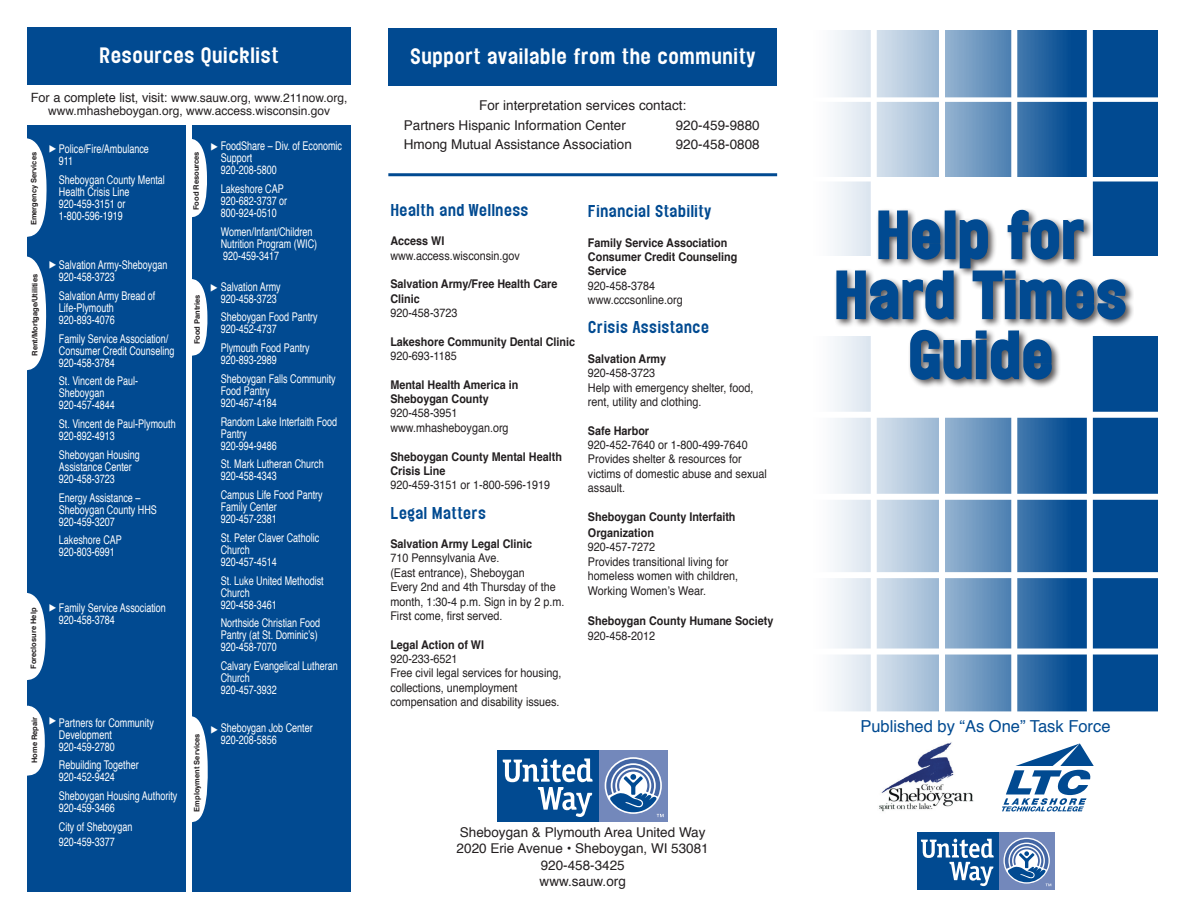
<style>
.page{position:relative;width:1188px;height:918px;background:#fff}
.page>*{position:absolute;margin:0;border:0;box-sizing:border-box;transform-origin:0 0}
.t1{font:500 57px/60px "Elephant";color:#014a91;text-align:center}
.t2{font:500 19.5px "Elephant";color:#fff}
.t3{font:16.5px "Helvetica";color:#014a91}
.t4{font:500 15px "Elephant";color:#014a91}
.t5{font:13.5px/16.5px "Helvetica";color:#231f20}
.t6{font:12px/12px "Helvetica";color:#fff;scale:.75 1}
.t7{font:12px/14.4px "Helvetica";color:#231f20;scale:.9 1}
.t8{font:700 12px/14.4px "Helvetica";color:#231f20;scale:.9 1}
.t9{font:12px/13.5px "Helvetica";color:#231f20;text-align:center}
.t10{font:700 7.5px "Helvetica";color:#231f20}
.s1{font-size:12.75px}
</style>
<div class="page">
<div style="left:388px;top:28px;width:389px;height:58px;background:#014a91"></div>
<div style="left:27px;top:27px;width:324px;height:58px;background:#014a91"></div>
<hr style="left:388px;top:173px;width:389px;height:3px;background:#014a91">
<div style="left:192px;top:125px;width:159px;height:767px;background:#014a91"></div>
<div style="left:28px;top:125px;width:158px;height:767px;background:#014a91"></div>
<div style="left:599px;top:750px;width:69px;height:72px;background:#7388bb"></div>
<div style="left:498px;top:750px;width:101px;height:72px;background:#014a91"></div>
<svg style="left:497px;top:758px;width:167px;height:64px"></svg>
<svg style="left:834px;top:30px;width:324px;height:682px;background:#628fba"></svg>
<div style="left:810px;top:97px;width:351px;height:5px;background:#fff"></div>
<div style="left:939px;top:27px;width:6px;height:691px;background:#fff"></div>
<div style="left:871px;top:27px;width:6px;height:689px;background:#fff"></div>
<div style="left:1011px;top:27px;width:6px;height:689px;background:#fff"></div>
<div style="left:1087px;top:27px;width:6px;height:690px;background:#fff"></div>
<div style="left:810px;top:412px;width:351px;height:6px;background:#fff"></div>
<div style="left:810px;top:494px;width:351px;height:6px;background:#fff"></div>
<div style="left:810px;top:177px;width:351px;height:5px;background:#fff"></div>
<div style="left:810px;top:572px;width:351px;height:6px;background:#fff"></div>
<div style="left:810px;top:649px;width:351px;height:6px;background:#fff"></div>
<div style="left:999px;top:832px;width:56px;height:58px;background:#7388bb"></div>
<div style="left:917px;top:832px;width:82px;height:58px;background:#014a91"></div>
<svg style="left:1005px;top:839px;width:46px;height:47px"></svg>
<svg style="left:921px;top:839px;width:73px;height:47px"></svg>
<div style="left:874px;top:178px;width:215px;height:236px;background:#fff"></div>
<div style="left:810px;top:256px;width:351px;height:80px;background:#fff"></div>
<div style="left:833px;top:207px;width:301px;height:182px;background:#231f20;opacity:.75"></div>
<svg style="left:835px;top:208px;width:292px;height:113px"></svg>
<svg style="left:909px;top:328px;width:144px;height:53px"></svg>
<img style="left:879px;top:742px;width:95px;height:70px">
<svg style="left:1002px;top:743px;width:92px;height:68px"></svg>
<svg style="left:27px;top:129px;width:20px;height:247px"></svg>
<svg style="left:27px;top:699px;width:18px;height:80px"></svg>
<svg style="left:27px;top:585px;width:19px;height:99px"></svg>
<svg style="left:192px;top:139px;width:15px;height:79px"></svg>
<svg style="left:192px;top:279px;width:16px;height:77px"></svg>
<svg style="left:192px;top:716px;width:16px;height:107px"></svg>
<h2 class="t2" style="left:99px;top:44px;width:181px">Resources Quicklist</h2>
<h2 class="t2" style="left:410px;top:45px;width:347px">Support available from the community</h2>
<p class="t9" style="left:31px;top:91px;width:318px"><span class="s1">For a complete list, visit:</span> www.sauw.org, www.211now.org, www.mhasheboygan.org, www.access.wisconsin.gov</p>
<p class="t10" style="left:28px;top:225px;width:75px;rotate:-90deg">Emergency Services</p>
<p class="t6" style="left:59px;top:143px;width:122px">Police/Fire/Ambulance<br>911</p>
<p class="t6" style="left:59px;top:174px;width:143px">Sheboygan County Mental<br>Health Crisis Line<br>920-459-3151 or<br>1-800-596-1919</p>
<p class="t10" style="left:29px;top:356px;width:83px;rotate:-90deg">Rent/Mortgage/Utilities</p>
<p class="t6" style="left:59px;top:259px;width:146px">Salvation Army-Sheboygan<br>920-458-3723</p>
<p class="t6" style="left:59px;top:290px;width:130px">Salvation Army Bread of<br>Life-Plymouth<br>920-893-4076</p>
<p class="t6" style="left:59px;top:333px;width:156px">Family Service Association/<br>Consumer Credit Counseling<br>920-458-3784</p>
<p class="t6" style="left:59px;top:376px;width:107px">St. Vincent de Paul-<br>Sheboygan<br>920-457-4844</p>
<p class="t6" style="left:59px;top:418px;width:157px">St. Vincent de Paul-Plymouth<br>920-892-4913</p>
<p class="t6" style="left:59px;top:449px;width:110px">Sheboygan Housing<br>Assistance Center<br>920-458-3723</p>
<p class="t6" style="left:59px;top:492px;width:132px">Energy Assistance –<br>Sheboygan County HHS<br>920-459-3207</p>
<p class="t6" style="left:59px;top:535px;width:86px">Lakeshore CAP<br>920-803-6991</p>
<p class="t10" style="left:190px;top:210px;width:60px;rotate:-90deg">Food Resources</p>
<p class="t10" style="left:191px;top:344px;width:52px;rotate:-90deg">Food Pantries</p>
<p class="t10" style="left:27px;top:669px;width:63px;rotate:-90deg">Foreclosure Help</p>
<p class="t6" style="left:59px;top:602px;width:144px">Family Service Association<br>920-458-3784</p>
<p class="t10" style="left:28px;top:763px;width:48px;rotate:-90deg">Home Repair</p>
<p class="t6" style="left:59px;top:717px;width:128px">Partners for Community<br>Development<br>920-459-2780</p>
<p class="t6" style="left:59px;top:760px;width:108px">Rebuilding Together<br>920-452-9424</p>
<p class="t6" style="left:59px;top:790px;width:160px">Sheboygan Housing Authority<br>920-459-3466</p>
<p class="t6" style="left:59px;top:819px;width:100px;line-height:15.3px">City of Sheboygan<br>920-459-3377</p>
<p class="t10" style="left:191px;top:812px;width:79px;rotate:-90deg">Employment Services</p>
<p class="t6" style="left:221px;top:141px;width:163px">FoodShare – Div. of Economic<br>Support<br>920-208-5800</p>
<p class="t6" style="left:221px;top:183px;width:90px">Lakeshore CAP<br>920-682-3737 or<br>800-924-0510</p>
<p class="t6" style="left:221px;top:226px;width:130px">Women/Infant/Children<br>Nutrition Program (WIC)<br>920-459-3417</p>
<p class="t6" style="left:221px;top:281px;width:82px">Salvation Army<br>920-458-3723</p>
<p class="t6" style="left:221px;top:312px;width:131px">Sheboygan Food Pantry<br>920-452-4737</p>
<p class="t6" style="left:221px;top:342px;width:120px">Plymouth Food Pantry<br>920-893-2989</p>
<p class="t6" style="left:221px;top:373px;width:155px">Sheboygan Falls Community<br>Food Pantry<br>920-467-4184</p>
<p class="t6" style="left:221px;top:416px;width:157px">Random Lake Interfaith Food<br>Pantry<br>920-994-9486</p>
<p class="t6" style="left:221px;top:458px;width:139px">St. Mark Lutheran Church<br>920-458-4343</p>
<p class="t6" style="left:221px;top:489px;width:138px">Campus Life Food Pantry<br>Family Center<br>920-457-2381</p>
<p class="t6" style="left:221px;top:532px;width:133px">St. Peter Claver Catholic<br>Church<br>920-457-4514</p>
<p class="t6" style="left:221px;top:575px;width:139px">St. Luke United Methodist<br>Church<br>920-458-3461</p>
<p class="t6" style="left:221px;top:617px;width:134px">Northside Christian Food<br>Pantry (at St. Dominic’s)<br>920-458-7070</p>
<p class="t6" style="left:221px;top:660px;width:158px">Calvary Evangelical Lutheran<br>Church<br>920-457-3932</p>
<p class="t6" style="left:221px;top:722px;width:124px">Sheboygan Job Center<br>920-208-5856</p>
<p class="t5" style="left:404px;top:96px;width:284px;line-height:19.5px;text-indent:75px">For interpretation services contact:<br>Partners Hispanic Information Center</p>
<p class="t5" style="left:676px;top:117px;width:86px">920-459-9880</p>
<p class="t5" style="left:404px;top:137px;width:230px">Hmong Mutual Assistance Association</p>
<p class="t5" style="left:676px;top:137px;width:86px">920-458-0808</p>
<p class="t4" style="left:390px;top:201px;width:140px">Health and Wellness</p>
<p class="t8" style="left:390px;top:234px;width:62px">Access WI</p>
<p class="t7" style="left:390px;top:248px;width:146px">www.access.wisconsin.gov</p>
<p class="t8" style="left:390px;top:277px;width:187px">Salvation Army/Free Health Care<br>Clinic</p>
<p class="t7" style="left:390px;top:306px;width:76px">920-458-3723</p>
<p class="t8" style="left:390px;top:334px;width:207px">Lakeshore Community Dental Clinic</p>
<p class="t7" style="left:390px;top:349px;width:75px">920-693-1185</p>
<p class="t8" style="left:390px;top:377px;width:144px">Mental Health America in<br>Sheboygan County</p>
<p class="t7" style="left:390px;top:406px;width:133px">920-458-3951 www.mhasheboygan.org</p>
<p class="t8" style="left:390px;top:449px;width:192px">Sheboygan County Mental Health<br>Crisis Line</p>
<p class="t7" style="left:390px;top:478px;width:179px">920-459-3151 or 1-800-596-1919</p>
<p class="t4" style="left:390px;top:504px;width:97px">Legal Matters</p>
<p class="t8" style="left:390px;top:537px;width:159px">Salvation Army Legal Clinic</p>
<p class="t7" style="left:390px;top:551px;width:195px">710 Pennsylvania Ave.<br>(East entrance), Sheboygan<br>Every 2nd and 4th Thursday of the month, 1:30-4 p.m. Sign in by 2 p.m.<br>First come, first served.</p>
<p class="t8" style="left:390px;top:637px;width:106px">Legal Action of WI</p>
<p class="t7" style="left:390px;top:652px;width:192px">920-233-6521<br>Free civil legal services for housing, collections, unemployment compensation and disability issues.</p>
<p class="t4" style="left:588px;top:203px;width:125px">Financial Stability</p>
<p class="t8" style="left:588px;top:235px;width:168px">Family Service Association<br>Consumer Credit Counseling<br>Service</p>
<p class="t7" style="left:588px;top:279px;width:107px">920-458-3784 www.cccsonline.org</p>
<p class="t4" style="left:588px;top:319px;width:123px">Crisis Assistance</p>
<p class="t8" style="left:588px;top:351px;width:88px">Salvation Army</p>
<p class="t7" style="left:588px;top:366px;width:186px">920-458-3723<br>Help with emergency shelter, food, rent, utility and clothing.</p>
<p class="t8" style="left:588px;top:423px;width:70px">Safe Harbor</p>
<p class="t7" style="left:588px;top:438px;width:200px">920-452-7640 or 1-800-499-7640<br>Provides shelter &amp; resources for victims of domestic abuse and sexual assault.</p>
<p class="t8" style="left:588px;top:509px;width:166px;line-height:16.2px">Sheboygan County Interfaith<br>Organization</p>
<p class="t7" style="left:588px;top:540px;width:168px">920-457-7272<br>Provides transitional living for homeless women with children,<br>Working Women’s Wear.</p>
<p class="t8" style="left:588px;top:614px;width:208px">Sheboygan County Humane Society</p>
<p class="t7" style="left:588px;top:629px;width:76px">920-458-2012</p>
<p class="t5" style="left:457px;top:824px;width:254px;text-align:center">Sheboygan &amp; Plymouth Area United Way<br>2020 Erie Avenue • Sheboygan, WI 53081<br>920-458-3425<br>www.sauw.org</p>
<h1 class="t1" style="left:834px;top:205px;width:295px">Help for<br>Hard Times<br>Guide</h1>
<h3 class="t3" style="left:860px;top:713px;width:252px">Published by “As One” Task Force</h3>
</div>
